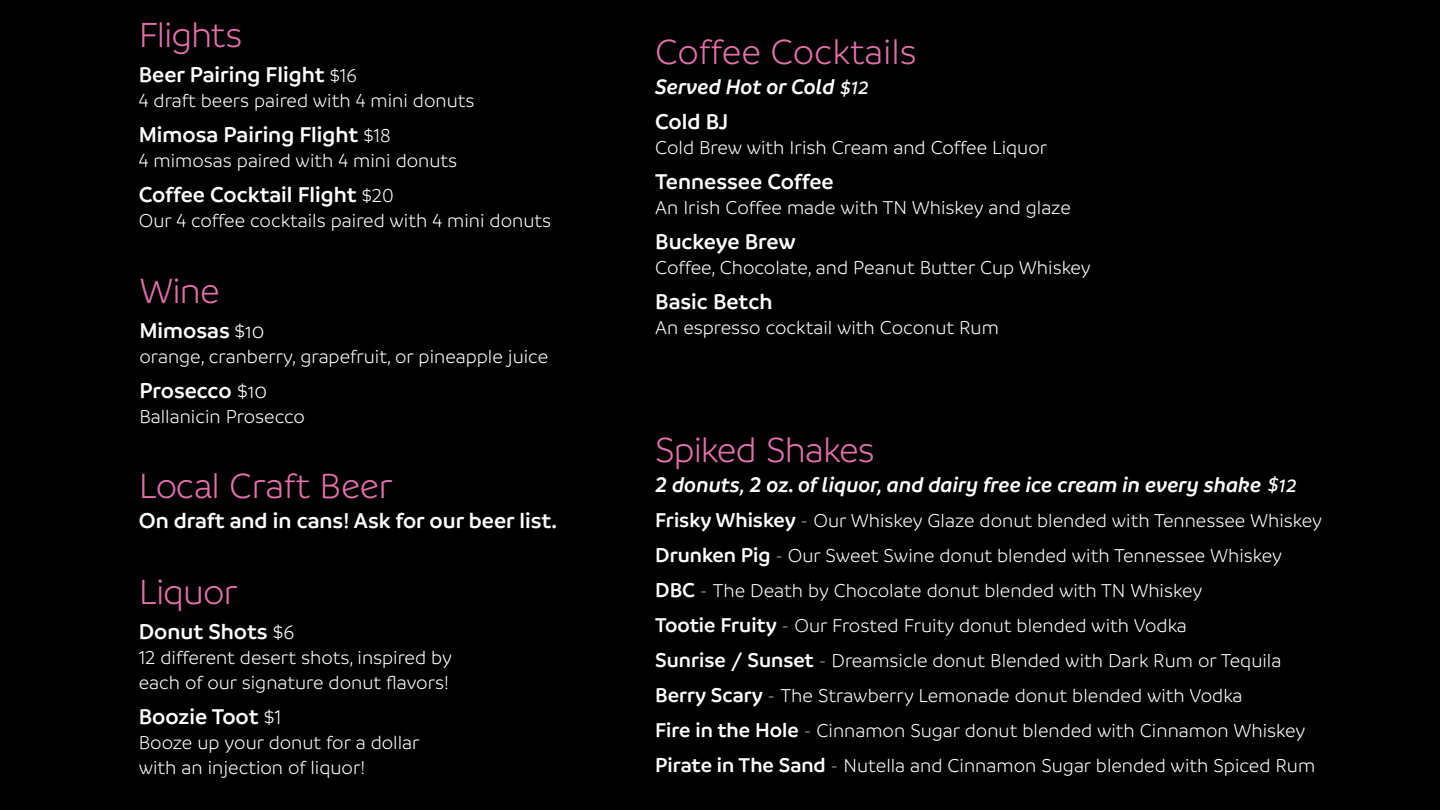
<style>
.page{position:relative;width:1440px;height:810px;background:#000}
.page>*{position:absolute;margin:0;border:0;box-sizing:border-box;transform-origin:0 0}
.t1{font:300 37.5px "Branding";letter-spacing:-.015em;color:#e26fab}
.t2{font:600 23px "Branding";color:#fff}
.t3{font:italic 600 22.5px "Branding";color:#fff}
.t4{font:300 20px/35px "Branding";color:#fff}
.s1{font-weight:300;font-size:20px}
.s2{font-weight:300;font-size:21px}
.s3{font-weight:500;font-size:23px}
.s4{font-weight:600;font-size:21.5px}
.s5{font-style:inherit}
</style>
<div class="page">
<h1 class="t1" style="left:139px;top:16px;width:105px">Flights</h1>
<p class="t2" style="left:139px;top:62px;width:220px">Beer Pairing Flight <span class="s1">$16</span></p>
<p class="t4" style="left:139px;top:84px;width:337px">4 draft beers paired with 4 mini donuts</p>
<p class="t2" style="left:139px;top:122px;width:254px">Mimosa Pairing Flight <span class="s1">$18</span></p>
<p class="t4" style="left:139px;top:144px;width:320px">4 mimosas paired with 4 mini donuts</p>
<p class="t2" style="left:139px;top:182px;width:257px">Coffee Cocktail Flight <span class="s1">$20</span></p>
<p class="t4" style="left:139px;top:204px;width:414px">Our 4 coffee cocktails paired with 4 mini donuts</p>
<h1 class="t1" style="left:139px;top:272px;width:82px">Wine</h1>
<p class="t2" style="left:139px;top:318px;width:127px">Mimosas <span class="s2">$10</span></p>
<p class="t4" style="left:139px;top:339px;width:410px">orange, cranberry, grapefruit, or pineapple juice</p>
<p class="t2" style="left:139px;top:378px;width:129px">Prosecco <span class="s2">$10</span></p>
<p class="t4" style="left:139px;top:399px;width:167px">Ballanicin Prosecco</p>
<h1 class="t1" style="left:139px;top:467px;width:256px">Local Craft Beer</h1>
<p class="t2" style="left:139px;top:508px;width:420px">On draft and in cans! Ask for our beer list.</p>
<h1 class="t1" style="left:139px;top:573px;width:100px">Liquor</h1>
<p class="t2" style="left:139px;top:619px;width:157px">Donut Shots <span class="s2">$6</span></p>
<p class="t4" style="left:139px;top:645px;width:315px;line-height:25px">12 different desert shots, inspired by each of our signature donut flavors!</p>
<p class="t2" style="left:139px;top:704px;width:144px">Boozie Toot <span class="s2">$1</span></p>
<p class="t4" style="left:139px;top:730px;width:282px;line-height:25px">Booze up your donut for a dollar with an injection of liquor!</p>
<h1 class="t1" style="left:655px;top:33px;width:263px">Coffee Cocktails</h1>
<p class="t3" style="left:655px;top:75px;width:215px">Served Hot or Cold <span class="s3">$12</span></p>
<p class="t2" style="left:655px;top:109px;width:75px">Cold BJ</p>
<p class="t4" style="left:655px;top:131px;width:394px">Cold Brew with Irish Cream and Coffee Liquor</p>
<p class="t2" style="left:655px;top:169px;width:180px">Tennessee Coffee</p>
<p class="t4" style="left:655px;top:191px;width:417px">An Irish Coffee made with TN Whiskey and glaze</p>
<p class="t2" style="left:655px;top:229px;width:142px">Buckeye Brew</p>
<p class="t4" style="left:655px;top:251px;width:437px">Coffee, Chocolate, and Peanut Butter Cup Whiskey</p>
<p class="t2" style="left:655px;top:289px;width:119px">Basic Betch</p>
<p class="t4" style="left:655px;top:311px;width:345px">An espresso cocktail with Coconut Rum</p>
<h1 class="t1" style="left:655px;top:430px;width:221px">Spiked Shakes</h1>
<p class="t3" style="left:655px;top:472px;width:643px">2 donuts, 2 oz. of liquor, and dairy free ice cream in every shake <span class="s3">$12</span></p>
<p class="t4" style="left:655px;top:503px;width:668px"><span class="s4">Frisky Whiskey</span> <span class="s5">-</span> Our Whiskey Glaze donut blended with Tennessee Whiskey <span class="s4">Drunken Pig</span> <span class="s5">-</span> Our Sweet Swine donut blended with Tennessee Whiskey <span class="s4">DBC</span> <span class="s5">-</span> The Death by Chocolate donut blended with TN Whiskey<br><span class="s4">Tootie Fruity</span> <span class="s5">-</span> Our Frosted Fruity donut blended with Vodka<br><span class="s4">Sunrise / Sunset</span> <span class="s5">-</span> Dreamsicle donut Blended with Dark Rum or Tequila <span class="s4">Berry Scary</span> <span class="s5">-</span> The Strawberry Lemonade donut blended with Vodka<br><span class="s4">Fire in the Hole</span> <span class="s5">-</span> Cinnamon Sugar donut blended with Cinnamon Whiskey <span class="s4">Pirate in The Sand</span> <span class="s5">-</span> Nutella and Cinnamon Sugar blended with Spiced Rum</p>
</div>
